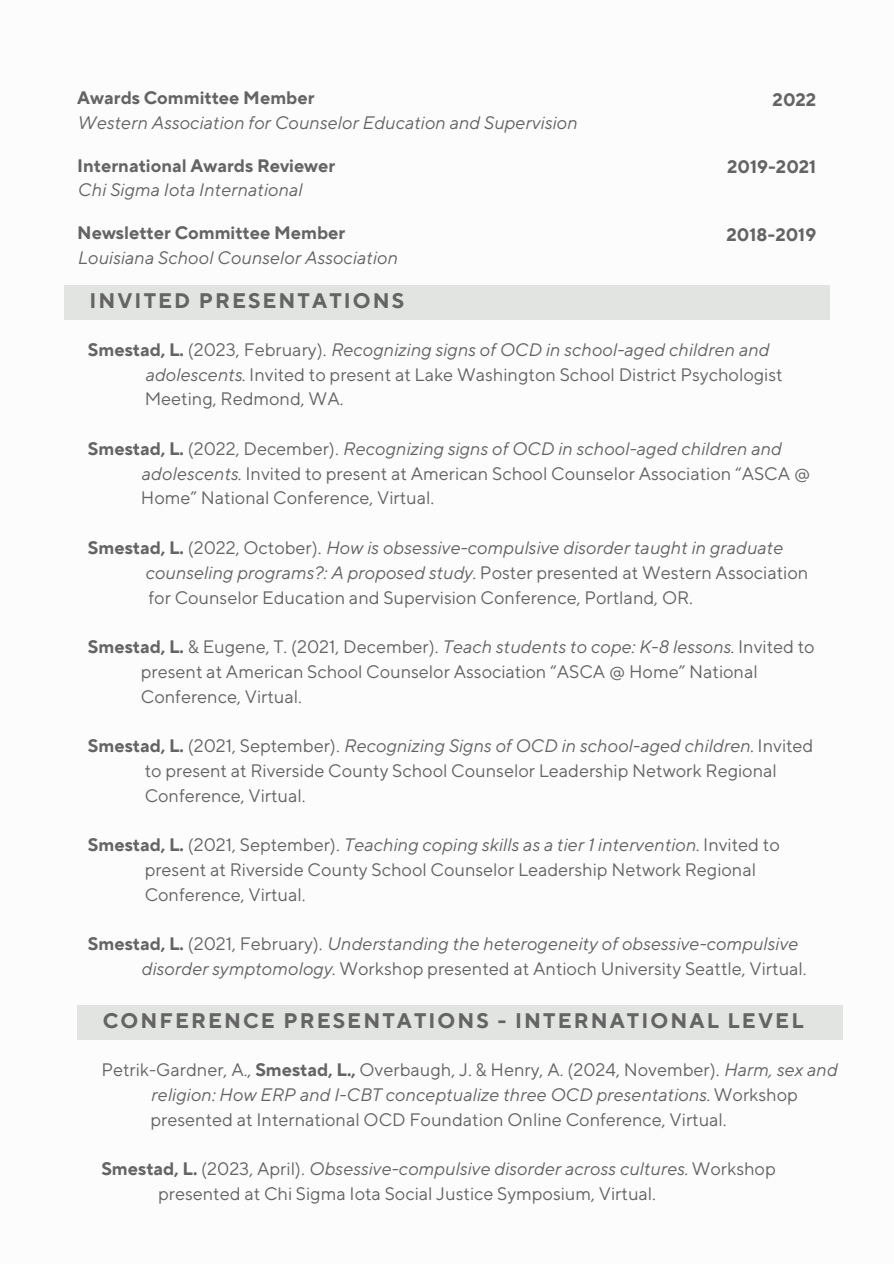
<style>
.page{position:relative;width:894px;height:1264px;background:#fff}
.page>*{position:absolute;margin:0;border:0;box-sizing:border-box;transform-origin:0 0}
.t1{font:700 21px "TT Norms Pro";letter-spacing:.1em;color:#646464}
.t2{font:18px "TT Norms Pro";color:#646464}
.t3{font:italic 18px "TT Norms Pro";color:#646464}
.t4{font:700 18px "TT Norms Pro";color:#646464}
.s1{font-weight:700;font-style:normal}
.s2{font-style:normal}
.s3{font-style:italic}
.s4{font-weight:700}
</style>
<div class="page">
<div style="left:64px;top:285px;width:382px;height:34px;background:#e1e4e0"></div>
<div style="left:446px;top:285px;width:383px;height:34px;background:#e1e4e0"></div>
<div style="left:77px;top:1005px;width:383px;height:34px;background:#e1e4e0"></div>
<div style="left:460px;top:1005px;width:383px;height:34px;background:#e1e4e0"></div>
<p class="t4" style="left:77px;top:87px;width:239px">Awards Committee Member</p>
<p class="t3" style="left:77px;top:112px;width:501px">Western Association for Counselor Education and Supervision</p>
<h2 class="t4" style="left:772px;top:89px;width:45px">2022</h2>
<p class="t4" style="left:77px;top:155px;width:259px">International Awards Reviewer</p>
<p class="t3" style="left:77px;top:179px;width:226px">Chi Sigma Iota International</p>
<h2 class="t4" style="left:727px;top:156px;width:91px">2019-2021</h2>
<p class="t4" style="left:77px;top:222px;width:269px">Newsletter Committee Member</p>
<p class="t3" style="left:77px;top:247px;width:321px">Louisiana School Counselor Association</p>
<h2 class="t4" style="left:726px;top:224px;width:91px">2018-2019</h2>
<p class="t1" style="left:89px;top:288px;width:316px">INVITED PRESENTATIONS</p>
<h1 class="t3" style="left:88px;top:339px;width:682px"><span class="s1">Smestad, L.</span> <span class="s2">(2023, February).</span> Recognizing signs of OCD in school-aged children and</h1>
<p class="t2" style="left:145px;top:363px;width:639px"><span class="s3">adolescents</span>. Invited to present at Lake Washington School District Psychologist</p>
<p class="t2" style="left:145px;top:388px;width:200px">Meeting, Redmond, WA.</p>
<p class="t3" style="left:88px;top:438px;width:694px"><span class="s1">Smestad, L.</span> <span class="s2">(2022, December).</span> Recognizing signs of OCD in school-aged children and</p>
<p class="t2" style="left:141px;top:462px;width:670px"><span class="s3">adolescents</span>. Invited to present at American School Counselor Association “ASCA @</p>
<p class="t2" style="left:141px;top:487px;width:295px">Home” National Conference, Virtual.</p>
<p class="t3" style="left:88px;top:537px;width:695px"><span class="s1">Smestad, L.</span> <span class="s2">(2022, October).</span> How is obsessive-compulsive disorder taught in graduate</p>
<p class="t2" style="left:145px;top:561px;width:665px"><span class="s3">counseling programs?: A proposed study</span>. Poster presented at Western Association</p>
<p class="t2" style="left:148px;top:586px;width:546px">for Counselor Education and Supervision Conference, Portland, OR.</p>
<p class="t2" style="left:88px;top:636px;width:728px"><span class="s4">Smestad, L.</span> &amp; Eugene, T. (2021, December). <span class="s3">Teach students to cope: K-8 lessons</span>. Invited to</p>
<p class="t2" style="left:141px;top:660px;width:618px">present at American School Counselor Association “ASCA @ Home” National</p>
<p class="t2" style="left:141px;top:685px;width:162px">Conference, Virtual.</p>
<p class="t3" style="left:88px;top:735px;width:726px"><span class="s1">Smestad, L.</span> <span class="s2">(2021, September).</span> Recognizing Signs of OCD in school-aged children<span class="s2">. Invited</span></p>
<p class="t2" style="left:145px;top:759px;width:633px">to present at Riverside County School Counselor Leadership Network Regional</p>
<p class="t2" style="left:145px;top:784px;width:162px">Conference, Virtual.</p>
<p class="t3" style="left:88px;top:834px;width:693px"><span class="s1">Smestad, L.</span> <span class="s2">(2021, September).</span> Teaching coping skills as a tier 1 intervention<span class="s2">. Invited to</span></p>
<p class="t2" style="left:145px;top:858px;width:612px">present at Riverside County School Counselor Leadership Network Regional</p>
<p class="t2" style="left:145px;top:883px;width:162px">Conference, Virtual.</p>
<p class="t3" style="left:88px;top:933px;width:711px"><span class="s1">Smestad, L.</span> <span class="s2">(2021, February).</span> Understanding the heterogeneity of obsessive-compulsive</p>
<p class="t2" style="left:141px;top:957px;width:667px"><span class="s3">disorder symptomology</span>. Workshop presented at Antioch University Seattle, Virtual.</p>
<p class="t1" style="left:103px;top:1008px;width:702px">CONFERENCE PRESENTATIONS - INTERNATIONAL LEVEL</p>
<h1 class="t2" style="left:101px;top:1059px;width:736px">Petrik-Gardner, A., <span class="s4">Smestad, L.,</span> Overbaugh, J. &amp; Henry, A. (2024, November). <span class="s3">Harm, sex and</span></h1>
<p class="t3" style="left:150px;top:1083px;width:648px">religion: How ERP and I-CBT conceptualize three OCD presentations<span class="s2">. Workshop</span></p>
<p class="t2" style="left:150px;top:1108px;width:577px">presented at International OCD Foundation Online Conference, Virtual.</p>
<p class="t3" style="left:101px;top:1158px;width:675px"><span class="s1">Smestad, L.</span> <span class="s2">(2023, April).</span> Obsessive-compulsive disorder across cultures. <span class="s2">Workshop</span></p>
<p class="t2" style="left:158px;top:1182px;width:499px">presented at Chi Sigma Iota Social Justice Symposium, Virtual.</p>
</div>
